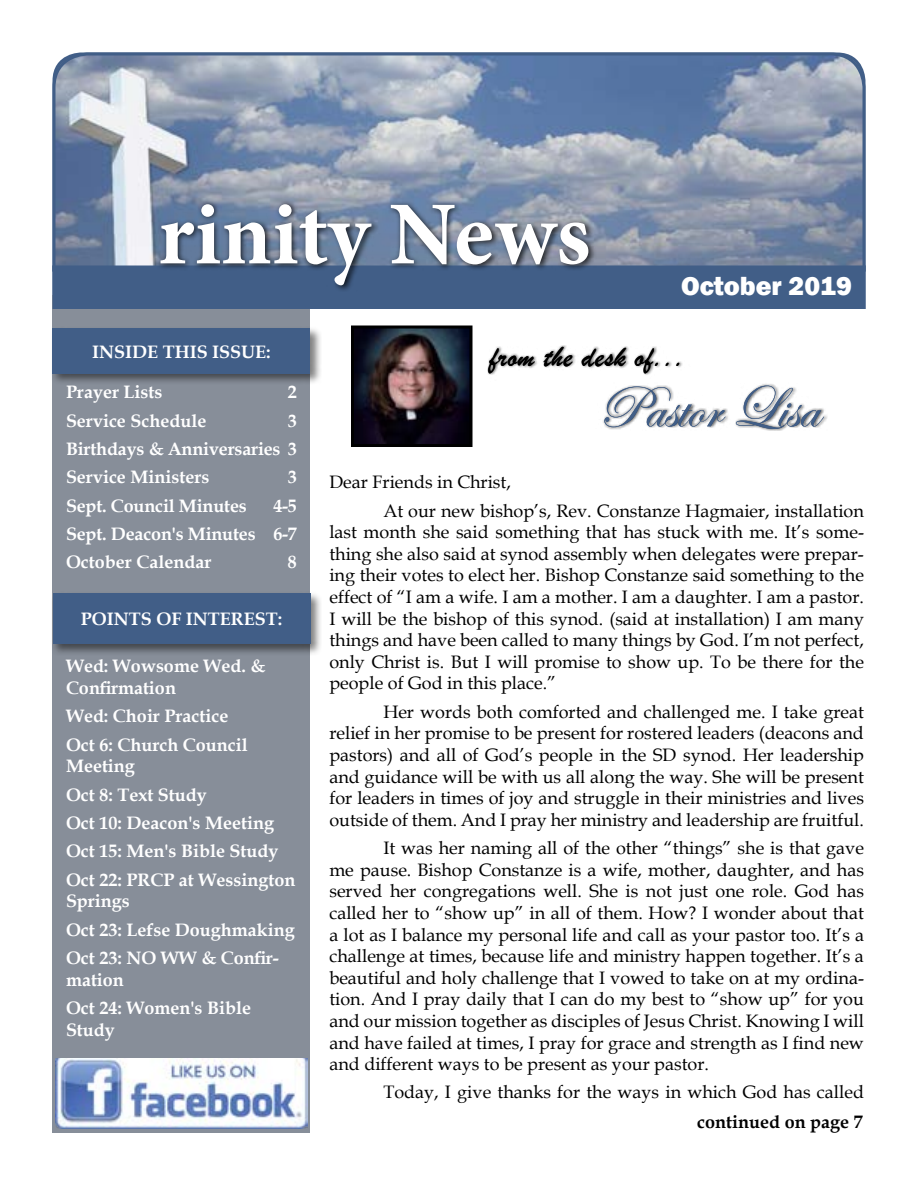
<style>
.page{position:relative;width:918px;height:1188px;background:#fff}
.page>*{position:absolute;margin:0;border:0;box-sizing:border-box;transform-origin:0 0}
.t1{font:700 90px "Minion Pro";color:#fff}
.t2{font:60px "Edwardian Script ITC";color:#415e87}
.t3{font:30px "Brush Script";letter-spacing:.02em;color:#000}
.t4{font:800 27px "Franklin Gothic";color:#fff}
.t5{font:18px/21.6px "Book Antiqua";color:#000;text-align:justify}
.t6{font:700 18px/28.3px "Book Antiqua";color:#fff}
.t7{font:700 18px "Book Antiqua";color:#000}
</style>
<div class="page">
<img style="left:355px;top:330px;width:113px;height:113px">
<div style="left:351px;top:326px;width:121px;height:121px;border:3px solid #000"></div>
<div style="left:52px;top:296px;width:258px;height:837px;background:#878e99"></div>
<div style="left:50px;top:326px;width:272px;height:59px;background:#000;opacity:.5"></div>
<div style="left:52px;top:328px;width:258px;height:46px;background:#415e87"></div>
<div style="left:50px;top:592px;width:272px;height:64px;background:#000;opacity:.5"></div>
<div style="left:53px;top:594px;width:258px;height:50px;background:#415e87"></div>
<img style="left:56px;top:1059px;width:252px;height:70px">
<div style="left:487px;top:345px;width:341px;height:86px;background:#000;opacity:.39"></div>
<svg style="left:52px;top:52px;width:814px;height:214px;background:#8b9ab2"></svg>
<div style="left:52px;top:266px;width:814px;height:43px;background:#415e87"></div>
<div style="left:157px;top:199px;width:439px;height:93px;background:#000;opacity:.75"></div>
<h1 class="t1" style="left:158px;top:171px;width:434px">rinity News</h1>
<h3 class="t4" style="left:681px;top:269px;width:172px">October 2019</h3>
<h3 class="t4" style="left:693px;top:269px;width:90px">August</h3>
<h3 class="t4" style="left:836px;top:269px;width:17px">4</h3>
<p class="t6" style="left:92px;top:337px;width:180px">INSIDE THIS ISSUE:</p>
<p class="t6" style="left:66px;top:378px;width:98px">Prayer Lists</p>
<p class="t6" style="left:288px;top:378px;width:10px">2</p>
<p class="t6" style="left:66px;top:406px;width:142px">Service Schedule</p>
<p class="t6" style="left:66px;top:406px;width:232px;text-align:justify;text-indent:222px">3<br>Birthdays &amp; Anniversaries 3<br>Service Ministers</p>
<p class="t6" style="left:288px;top:463px;width:10px">3</p>
<p class="t6" style="left:66px;top:491px;width:182px">Sept. Council Minutes</p>
<p class="t6" style="left:66px;top:491px;width:232px;text-align:justify;text-indent:207px">4-5<br>Sept. Deacon's Minutes 6-7<br>October Calendar</p>
<p class="t6" style="left:288px;top:548px;width:10px">8</p>
<p class="t6" style="left:81px;top:605px;width:203px">POINTS OF INTEREST:</p>
<p class="t6" style="left:66px;top:655px;width:201px;line-height:21.6px">Wed: Wowsome Wed. &amp;<br>Confirmation</p>
<p class="t6" style="left:66px;top:702px;width:183px">Wed: Choir Practice<br>Oct 6: Church Council</p>
<p class="t6" style="left:66px;top:752px;width:231px">Meeting<br>Oct 8: Text Study<br>Oct 10: Deacon's Meeting<br>Oct 15: Men's Bible Study<br>Oct 22: PRCP at Wessington</p>
<p class="t6" style="left:66px;top:887px;width:230px">Springs<br>Oct 23: Lefse Doughmaking<br>Oct 23: NO WW &amp; Confir-</p>
<p class="t6" style="left:66px;top:965px;width:187px">mation<br>Oct 24: Women's Bible</p>
<p class="t6" style="left:66px;top:1015px;width:50px">Study</p>
<h3 class="t3" style="left:490px;top:338px;width:197px">from the desk of...</h3>
<h2 class="t2" style="left:598px;top:375px;width:223px">Pastor Lisa</h2>
<p class="t5" style="left:383px;top:468px;width:482px;line-height:28.3px;text-indent:-54px">Dear Friends in Christ,<br>At our new bishop’s, Rev. Constanze Hagmaier, installation</p>
<p class="t5" style="left:329px;top:521px;width:536px">last month she said something that has stuck with me. It’s some&shy;thing she also said at synod assembly when delegates were prepar&shy;ing their votes to elect her. Bishop Constanze said something to the effect of “I am a wife. I am a mother. I am a daughter. I am a pastor.<br>I will be the bishop of this synod. (said at installation) I am many things and have been called to many things by God. I’m not perfect, only Christ is. But I will promise to show up. To be there for the people of God in this place.”</p>
<p class="t5" style="left:329px;top:700px;width:536px;text-indent:54px">Her words both comforted and challenged me. I take great relief in her promise to be present for rostered leaders (deacons and pastors) and all of God’s people in the SD synod. Her leadership and guidance will be with us all along the way. She will be present for leaders in times of joy and struggle in their ministries and lives outside of them. And I pray her ministry and leadership are fruitful.</p>
<p class="t5" style="left:329px;top:837px;width:536px;text-indent:54px">It was her naming all of the other “things” she is that gave me pause. Bishop Constanze is a wife, mother, daughter, and has served her congregations well. She is not just one role. God has called her to “show up” in all of them. How? I wonder about that a lot as I balance my personal life and call as your pastor too. It’s a challenge at times, because life and ministry happen together. It’s a beautiful and holy challenge that I vowed to take on at my ordina&shy;tion. And I pray daily that I can do my best to “show up” for you and our mission together as disciples of Jesus Christ. Knowing I will and have failed at times, I pray for grace and strength as I find new and different ways to be present as your pastor.</p>
<p class="t5" style="left:383px;top:1081px;width:482px">Today, I give thanks for the ways in which God has called</p>
<p class="t7" style="left:697px;top:1109px;width:167px">continued on page 7</p>
</div>
